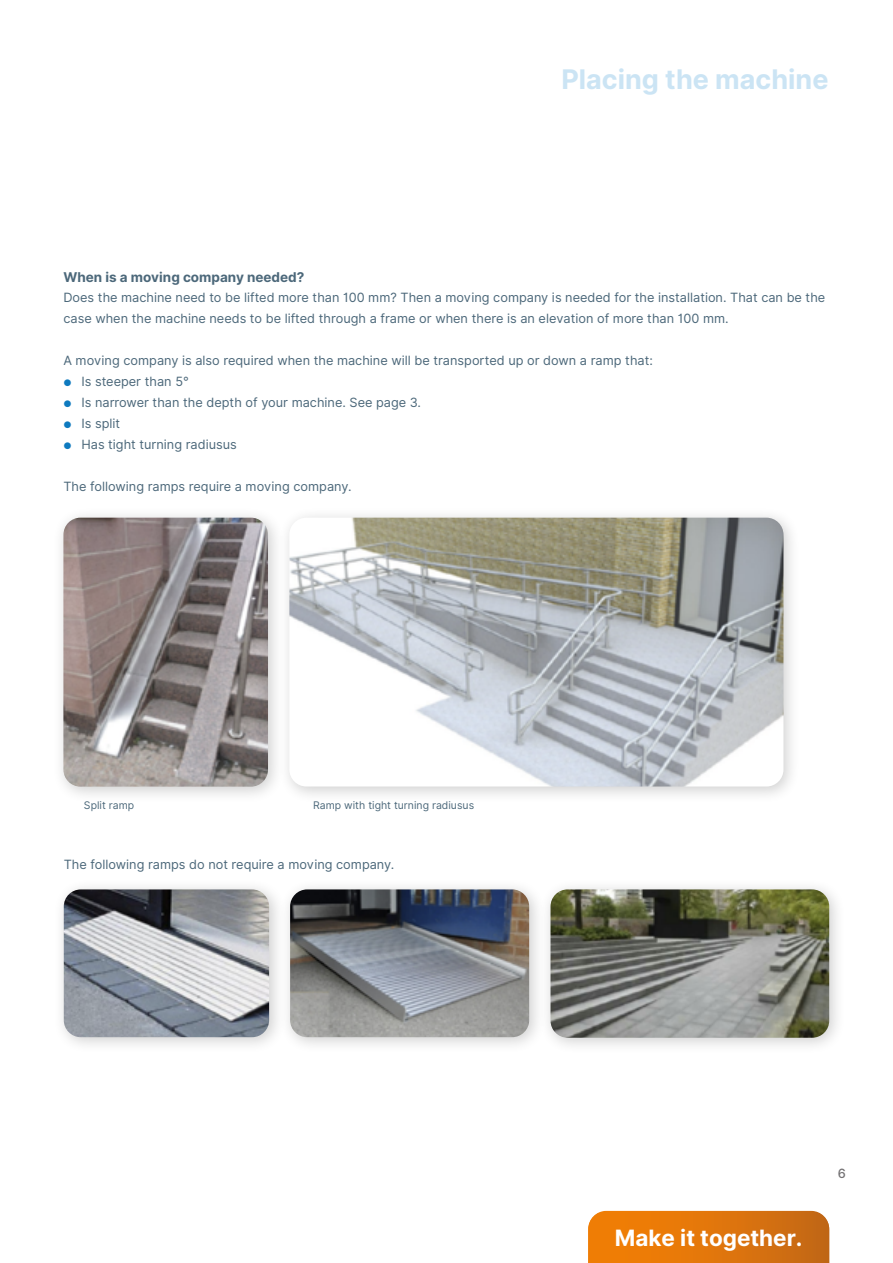
<style>
.page{position:relative;width:893px;height:1263px;background:#fff}
.page>*{position:absolute;margin:0;border:0;box-sizing:border-box;transform-origin:0 0}
.t1{font:700 27px "Inter";color:#cbe4f4}
.t2{font:700 22.5px "Inter";color:#fff}
.t3{font:700 13.5px "Inter";color:#4c687a}
.t4{font:12.75px/21px "Inter";color:#4c687a}
.t5{font:500 12.75px "Inter";color:#737173}
.t6{font:500 12px "Inter";color:#fff}
.t7{font:10.5px "Inter";color:#4c687a}
.s1{font-size:9px;color:#0e7abf}
</style>
<div class="page">
<svg style="left:588px;top:1211px;width:241px;height:52px;background:#df760e"></svg>
<div style="left:279px;top:878px;width:268px;height:177px;background:#000;opacity:.19"></div>
<img style="left:290px;top:889px;width:239px;height:148px">
<div style="left:52px;top:878px;width:234px;height:177px;background:#000;opacity:.19"></div>
<img style="left:64px;top:889px;width:205px;height:148px">
<div style="left:539px;top:878px;width:307px;height:177px;background:#000;opacity:.19"></div>
<img style="left:550px;top:889px;width:279px;height:149px">
<div style="left:278px;top:506px;width:523px;height:297px;background:#000;opacity:.19"></div>
<img style="left:289px;top:518px;width:494px;height:268px">
<div style="left:52px;top:506px;width:234px;height:298px;background:#000;opacity:.19"></div>
<img style="left:63px;top:518px;width:205px;height:269px">
<h1 class="t1" style="left:561px;top:59px;width:269px">Placing the machine</h1>
<p class="t3" style="left:63px;top:267px;width:243px">When is a moving company needed?</p>
<p class="t4" style="left:63px;top:287px;width:763px">Does the machine need to be lifted more than 100 mm? Then a moving company is needed for the installation. That can be the case when the machine needs to be lifted through a frame or when there is an elevation of more than 100 mm.</p>
<p class="t4" style="left:63px;top:350px;width:591px">A moving company is also required when the machine will be transported up or down a ramp that:</p>
<p class="t4" style="left:63px;top:371px;width:127px"><span class="s1">●</span> Is steeper than 5°</p>
<p class="t4" style="left:63px;top:392px;width:359px"><span class="s1">●</span> Is narrower than the depth of your machine. See page 3.</p>
<p class="t4" style="left:63px;top:413px;width:58px"><span class="s1">●</span> Is split</p>
<p class="t4" style="left:63px;top:434px;width:175px"><span class="s1">●</span> Has tight turning radiusus</p>
<p class="t4" style="left:63px;top:476px;width:290px">The following ramps require a moving company.</p>
<p class="t7" style="left:84px;top:797px;width:52px">Split ramp</p>
<p class="t7" style="left:313px;top:797px;width:163px">Ramp with tight turning radiusus</p>
<p class="t4" style="left:64px;top:854px;width:332px">The following ramps do not require a moving company.</p>
<p class="t6" style="left:603px;top:1223px;width:212px">Solutions for creators and producers</p>
<h2 class="t2" style="left:615px;top:1223px;width:189px">Make it together.</h2>
<p class="t5" style="left:838px;top:1164px;width:10px">6</p>
</div>
